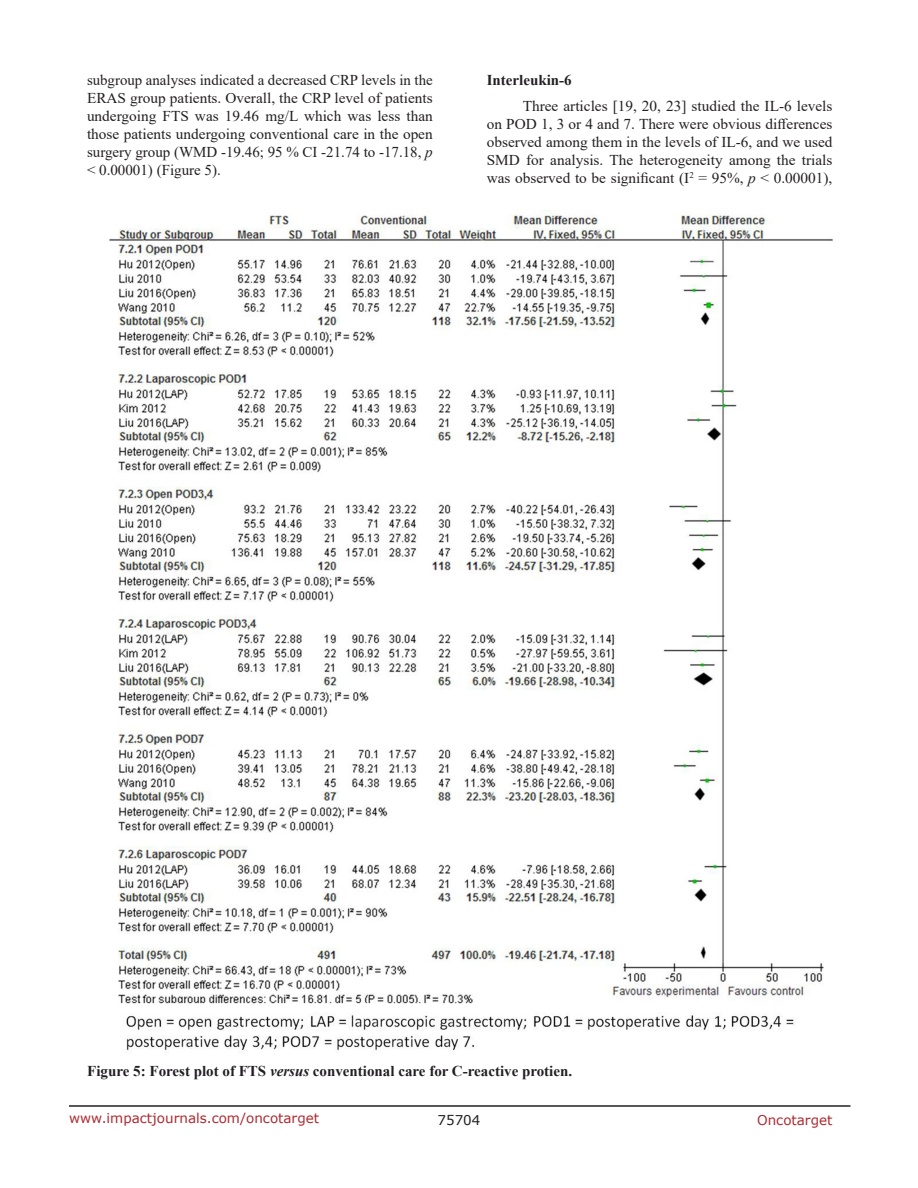
<style>
.page{position:relative;width:918px;height:1188px;background:#fff}
.page>*{position:absolute;margin:0;border:0;box-sizing:border-box;transform-origin:0 0}
.BodyText{font:15px/18px "Times New Roman";color:#231f20;text-align:justify}
.FigureText{font:700 15px "Times New Roman";color:#221f22}
.SubSubHeading{font:700 15px "Times New Roman";color:#221f22}
.t1{font:13.5px "Verdana";color:#ac2b31}
.t2{font:13.5px "Verdana";color:#221f22}
.s1{font-style:italic;color:#221f22}
.s2{font-style:italic}
</style>
<div class="page">
<hr style="left:69px;top:1105px;width:781px;height:2px;background:#231f20">
<img style="left:110px;top:211px;width:722px;height:840px">
<p class="BodyText" style="left:87px;top:71px;width:347px">subgroup analyses indicated a decreased CRP levels in the ERAS group patients. Overall, the CRP level of patients undergoing FTS was 19.46 mg/L which was less than those patients undergoing conventional care in the open surgery group (WMD -19.46; 95 % CI -21.74 to -17.18, <span class="s1">p </span>&lt; 0.00001) (Figure 5).</p>
<p class="SubSubHeading" style="left:487px;top:69px;width:87px">Interleukin-6</p>
<p class="BodyText" style="left:487px;top:96px;width:347px;text-indent:36px">Three articles [19, 20, 23] studied the IL-6 levels on POD 1, 3 or 4 and 7. There were obvious differences observed among them in the levels of IL-6, and we used SMD for analysis. The heterogeneity among the trials was observed to be significant (I<sup>2</sup> = 95%, <span class="s1">p</span> &lt; 0.00001),</p>
<p class="FigureText" style="left:87px;top:1060px;width:486px">Figure 5: Forest plot of FTS <span class="s2">versus</span> conventional care for C-reactive protien.</p>
<p class="t1" style="left:69px;top:1109px;width:252px">www.impactjournals.com/oncotarget</p>
<p class="t2" style="left:438px;top:1111px;width:44px">75704</p>
<p class="t1" style="left:757px;top:1111px;width:77px">Oncotarget</p>
</div>
